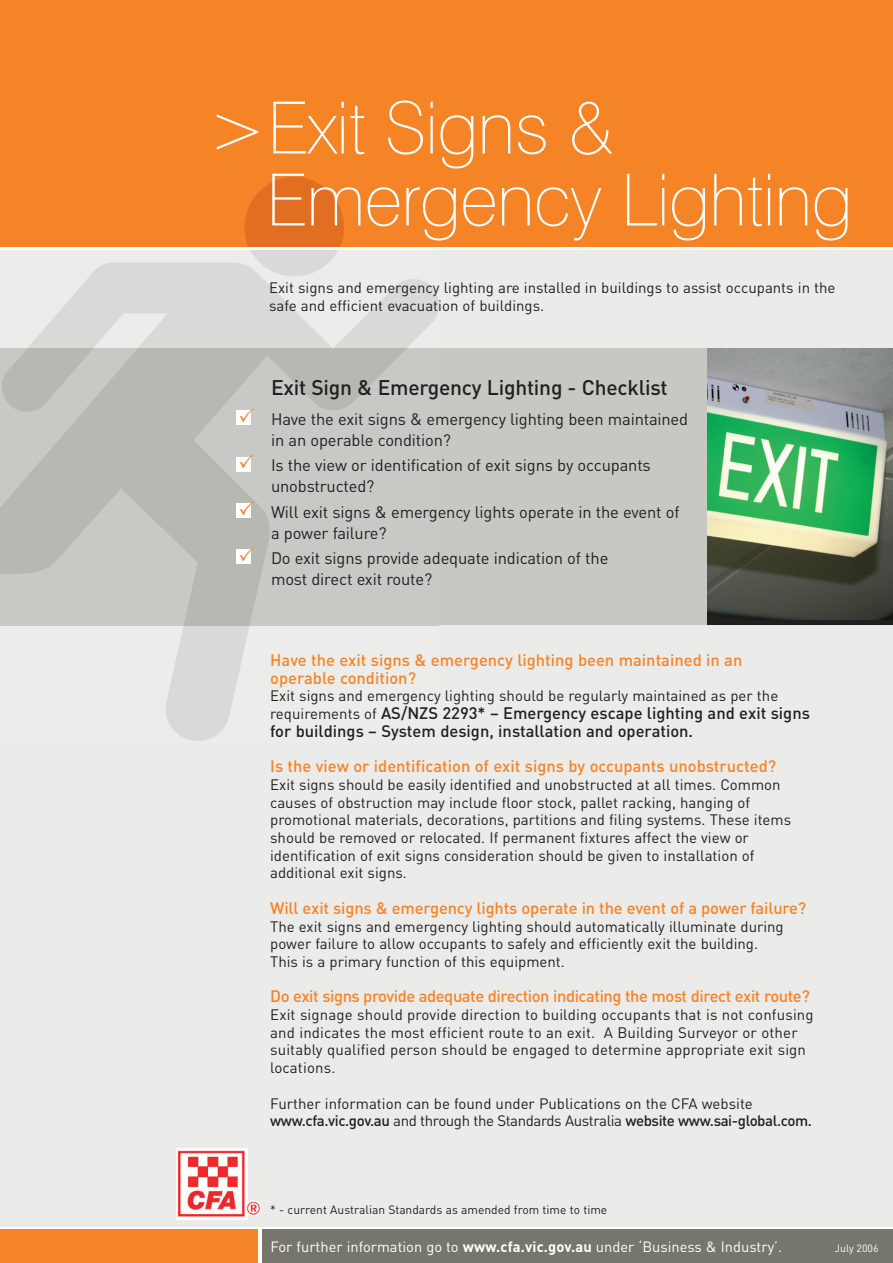
<style>
.page{position:relative;width:893px;height:1263px;background:#fff}
.page>*{position:absolute;margin:0;border:0;box-sizing:border-box;transform-origin:0 0}
.t1{font:100 72px/72px "Swiss 721 BT";letter-spacing:-.01em;color:#fff}
.t2{font:500 21px "DIN";letter-spacing:-.01em;color:#231f20}
.t3{font:500 16.5px/17.7px "DIN";letter-spacing:-.01em;color:#f58427}
.t4{font:16.5px/21px "DIN";letter-spacing:-.01em;color:#231f20}
.t5{font:500 16.5px/17.7px "DIN";color:#231f20}
.t6{font:15px/17.7px "DIN";color:#231f20}
.t7{font:14.7px "DIN";color:#fff}
.t8{font:12px "DIN";color:#231f20}
.t9{font:10.5px "DIN";color:#fff}
.s1{font-weight:400;font-size:15px}
.s2{font-weight:500}
.s3{font-weight:700}
</style>
<div class="page">
<div style="left:0;top:250px;width:892px;height:977px;background:#ebebea"></div>
<div style="left:0;top:349px;width:892px;height:276px;background:#c8c8c3"></div>
<img style="left:0;top:349px;width:406px;height:276px">
<div style="left:262px;top:1230px;width:630px;height:33px;background:#77766c"></div>
<div style="left:0;top:0;width:892px;height:247px;background:#f58427"></div>
<div style="left:0;top:1230px;width:257px;height:33px;background:#f58427"></div>
<img style="left:707px;top:349px;width:185px;height:271px">
<div style="left:236px;top:550px;width:15px;height:14px;background:#fff"></div>
<div style="left:236px;top:503px;width:15px;height:15px;background:#fff"></div>
<div style="left:236px;top:457px;width:15px;height:14px;background:#fff"></div>
<div style="left:236px;top:411px;width:15px;height:14px;background:#fff"></div>
<img style="left:176px;top:1148px;width:71px;height:71px">
<img style="left:245px;top:1201px;width:16px;height:15px;border-radius:50%">
<svg style="left:239px;top:408px;width:15px;height:14px"></svg>
<svg style="left:239px;top:501px;width:15px;height:14px"></svg>
<svg style="left:239px;top:548px;width:15px;height:13px"></svg>
<svg style="left:239px;top:454px;width:15px;height:14px"></svg>
<p class="t1" style="left:266px;top:98px;width:587px;text-indent:-59px">&gt;Exit Signs &amp;<br>Emergency Lighting</p>
<p class="t6" style="left:269px;top:281px;width:568px">Exit signs and emergency lighting are installed in buildings to assist occupants in the safe and efficient evacuation of buildings.</p>
<p class="t2" style="left:271px;top:380px;width:398px">Exit Sign &amp; Emergency Lighting - Checklist</p>
<p class="t4" style="left:271px;top:411px;width:418px">Have the exit signs &amp; emergency lighting been maintained in an operable condition?</p>
<p class="t4" style="left:271px;top:457px;width:381px">Is the view or identification of exit signs by occupants unobstructed?</p>
<p class="t4" style="left:271px;top:503px;width:410px">Will exit signs &amp; emergency lights operate in the event of a power failure?</p>
<p class="t4" style="left:271px;top:549px;width:339px">Do exit signs provide adequate indication of the most direct exit route?</p>
<p class="t3" style="left:270px;top:653px;width:473px">Have the exit signs &amp; emergency lighting been maintained in an operable condition?</p>
<p class="t6" style="left:270px;top:689px;width:509px">Exit signs and emergency lighting should be regularly maintained as per the</p>
<p class="t5" style="left:270px;top:706px;width:541px"><span class="s1">requirements of</span> AS/NZS 2293* – Emergency escape lighting and exit signs for buildings – System design, installation and operation.</p>
<p class="t3" style="left:270px;top:759px;width:507px">Is the view or identification of exit signs by occupants unobstructed?</p>
<p class="t6" style="left:270px;top:778px;width:522px">Exit signs should be easily identified and unobstructed at all times. Common causes of obstruction may include floor stock, pallet racking, hanging of promotional materials, decorations, partitions and filing systems. These items should be removed or relocated. If permanent fixtures affect the view or identification of exit signs consideration should be given to installation of additional exit signs.</p>
<p class="t3" style="left:270px;top:901px;width:537px">Will exit signs &amp; emergency lights operate in the event of a power failure?</p>
<p class="t6" style="left:270px;top:919px;width:515px">The exit signs and emergency lighting should automatically illuminate during power failure to allow occupants to safely and efficiently exit the building.<br>This is a primary function of this equipment.</p>
<p class="t3" style="left:270px;top:989px;width:541px">Do exit signs provide adequate direction indicating the most direct exit route?</p>
<p class="t6" style="left:270px;top:1008px;width:545px">Exit signage should provide direction to building occupants that is not confusing and indicates the most efficient route to an exit. A Building Surveyor or other suitably qualified person should be engaged to determine appropriate exit sign locations.</p>
<p class="t6" style="left:270px;top:1096px;width:543px">Further information can be found under Publications on the CFA website <span class="s2">www.cfa.vic.gov.au</span> and through the Standards Australia <span class="s2">website www.sai-global.com.</span></p>
<p class="t8" style="left:270px;top:1206px;width:338px">* - current Australian Standards as amended from time to time</p>
<p class="t7" style="left:270px;top:1241px;width:513px">For further information go to <span class="s3">www.cfa.vic.gov.au</span> under ‘Business &amp; Industry’.</p>
<p class="t9" style="left:835px;top:1244px;width:45px">July 2006</p>
</div>
